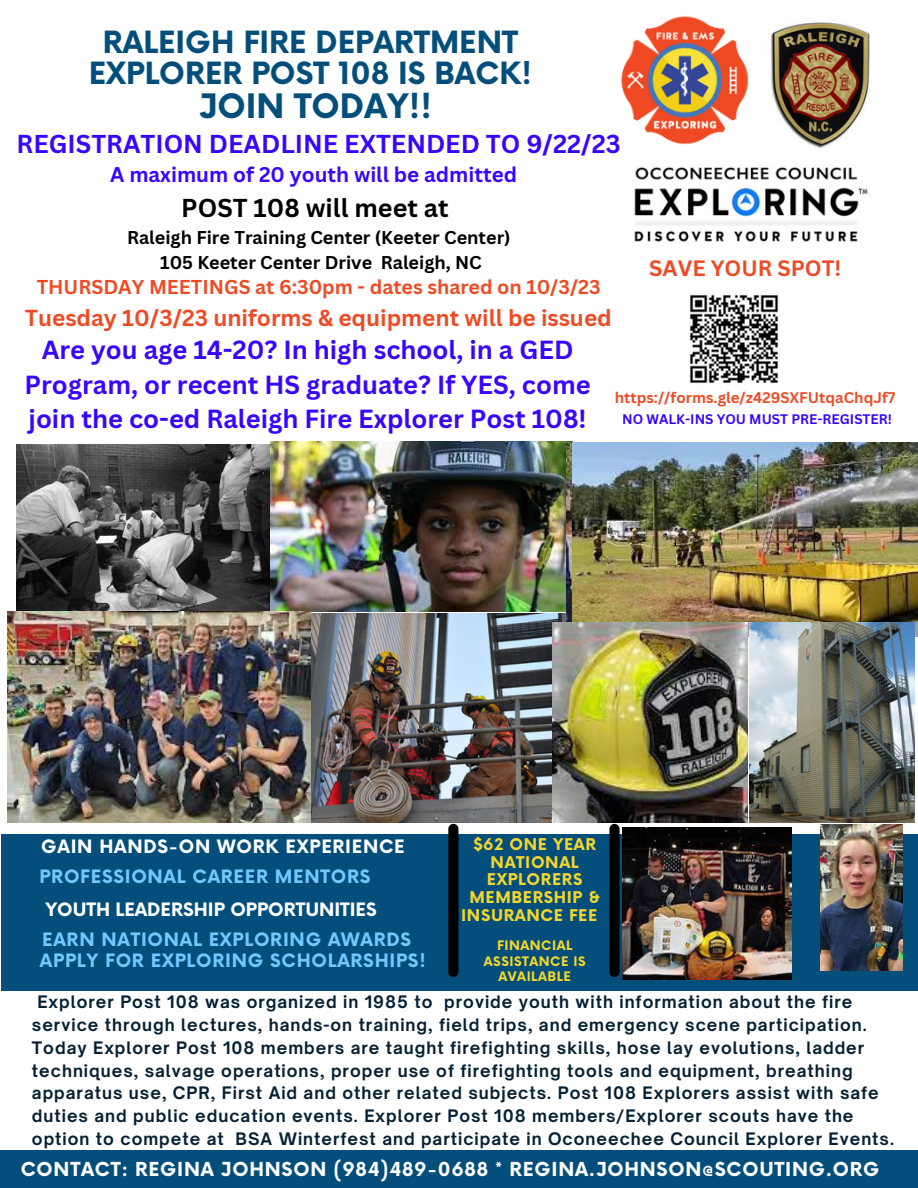
<style>
.page{position:relative;width:918px;height:1188px;background:#fff}
.page>*{position:absolute;margin:0;border:0;box-sizing:border-box;transform-origin:0 0}
.t1{font:700 32.85px "Now";color:#034e7b}
.t2{font:700 29.85px/30.3px "Now";color:#034e7b;text-align:center}
.t3{font:700 25.5px/34.8px "Canva Sans";color:#3806ff;text-align:center}
.t4{font:700 25.2px "Canva Sans";color:#3806ff}
.t5{font:700 25.2px "Canva Sans";color:#000}
.t6{font:700 22.5px "Canva Sans";color:#ee4b25}
.t7{font:700 21.75px "Canva Sans";color:#ee4b25}
.t8{font:700 20.7px "Canva Sans";color:#3806ff}
.t9{font:700 19.5px "Canva Sans";color:#ee4b25}
.t10{font:700 18.75px "Now";letter-spacing:.04em;color:#fff}
.t11{font:700 18px/21.3px "Now";letter-spacing:.04em;color:#71c8fd}
.t12{font:700 18px "Canva Sans";color:#000}
.t13{font:700 18px "Now";color:#fff}
.t14{font:700 18px "Now";letter-spacing:.04em;color:#fff}
.t15{font:700 16.5px/22.8px "Open Sauce One";letter-spacing:.06em;color:#062133}
.t16{font:700 15.75px/17.9px "Now";letter-spacing:.04em;color:#f3d62d;text-align:center}
.t17{font:700 15px "Canva Sans";color:#ee4b25}
.t18{font:700 13.5px "Canva Sans";color:#3806ff}
.t19{font:700 12.75px/15px "Now";letter-spacing:.04em;color:#f3d62d;text-align:center}
</style>
<div class="page">
<div style="left:1px;top:834px;width:917px;height:157px;background:#034e7b"></div>
<img style="left:621px;top:15px;width:128px;height:130px">
<img style="left:17px;top:444px;width:253px;height:167px">
<img style="left:310px;top:614px;width:262px;height:209px">
<img style="left:270px;top:442px;width:297px;height:170px">
<img style="left:8px;top:611px;width:302px;height:212px">
<img style="left:567px;top:442px;width:351px;height:195px">
<img style="left:622px;top:827px;width:170px;height:152px">
<img style="left:821px;top:825px;width:82px;height:146px">
<img style="left:750px;top:622px;width:164px;height:201px">
<img style="left:552px;top:622px;width:195px;height:200px">
<img style="left:573px;top:443px;width:345px;height:179px">
<img style="left:634px;top:167px;width:234px;height:75px">
<img style="left:770px;top:22px;width:100px;height:127px">
<div style="left:1px;top:1150px;width:917px;height:38px;background:#034e7b"></div>
<img style="left:690px;top:295px;width:88px;height:88px">
<div style="left:448px;top:824px;width:10px;height:153px;background:#000;border-radius:5px"></div>
<div style="left:609px;top:824px;width:11px;height:153px;background:#000;border-radius:5px"></div>
<p class="t2" style="left:89px;top:29px;width:444px">RALEIGH FIRE DEPARTMENT<br>EXPLORER POST 108 IS BACK!</p>
<p class="t1" style="left:199px;top:88px;width:235px">JOIN TODAY!!</p>
<p class="t4" style="left:17px;top:126px;width:606px">REGISTRATION DEADLINE EXTENDED TO 9/22/23</p>
<p class="t8" style="left:110px;top:160px;width:409px">A maximum of 20 youth will be admitted</p>
<p class="t5" style="left:181px;top:190px;width:269px">POST 108 will meet at</p>
<p class="t12" style="left:127px;top:225px;width:385px">Raleigh Fire Training Center (Keeter Center)</p>
<p class="t12" style="left:160px;top:250px;width:323px">105 Keeter Center Drive Raleigh, NC</p>
<p class="t9" style="left:37px;top:273px;width:565px">THURSDAY MEETINGS at 6:30pm - dates shared on 10/3/23</p>
<p class="t6" style="left:25px;top:302px;width:588px">Tuesday 10/3/23 uniforms &amp; equipment will be issued</p>
<p class="t7" style="left:649px;top:253px;width:194px">SAVE YOUR SPOT!</p>
<p class="t3" style="left:25px;top:331px;width:568px">Are you age 14-20? In high school, in a GED<br>Program, or recent HS graduate? If YES, come</p>
<p class="t3" style="left:29px;top:401px;width:559px">join the co-ed Raleigh Fire Explorer Post 108!</p>
<p class="t17" style="left:615px;top:387px;width:282px">https://forms.gle/z429SXFUtqaChqJf7</p>
<p class="t18" style="left:622px;top:410px;width:271px">NO WALK-INS YOU MUST PRE-REGISTER!</p>
<p class="t14" style="left:41px;top:837px;width:365px">GAIN HANDS-ON WORK EXPERIENCE</p>
<p class="t11" style="left:39px;top:867px;width:333px">PROFESSIONAL CAREER MENTORS</p>
<p class="t13" style="left:45px;top:900px;width:333px">YOUTH LEADERSHIP OPPORTUNITIES</p>
<p class="t11" style="left:40px;top:930px;width:387px">EARN NATIONAL EXPLORING AWARDS<br>APPLY FOR EXPLORING SCHOLARSHIPS!</p>
<p class="t16" style="left:461px;top:836px;width:140px">$62 ONE YEAR<br>NATIONAL<br>EXPLORERS<br>MEMBERSHIP &amp;<br>INSURANCE FEE</p>
<p class="t19" style="left:484px;top:939px;width:103px">FINANCIAL<br>ASSISTANCE IS<br>AVAILABLE</p>
<p class="t15" style="left:32px;top:990px;width:864px;text-indent:5px">Explorer Post 108 was organized in 1985 to provide youth with information about the fire service through lectures, hands-on training, field trips, and emergency scene participation.<br>Today Explorer Post 108 members are taught firefighting skills, hose lay evolutions, ladder techniques, salvage operations, proper use of firefighting tools and equipment, breathing apparatus use, CPR, First Aid and other related subjects. Post 108 Explorers assist with safe duties and public education events. Explorer Post 108 members/Explorer scouts have the option to compete at BSA Winterfest and participate in Oconeechee Council Explorer Events.</p>
<p class="t10" style="left:21px;top:1159px;width:860px">CONTACT: REGINA JOHNSON (984)489-0688 * REGINA.JOHNSON@SCOUTING.ORG</p>
</div>
